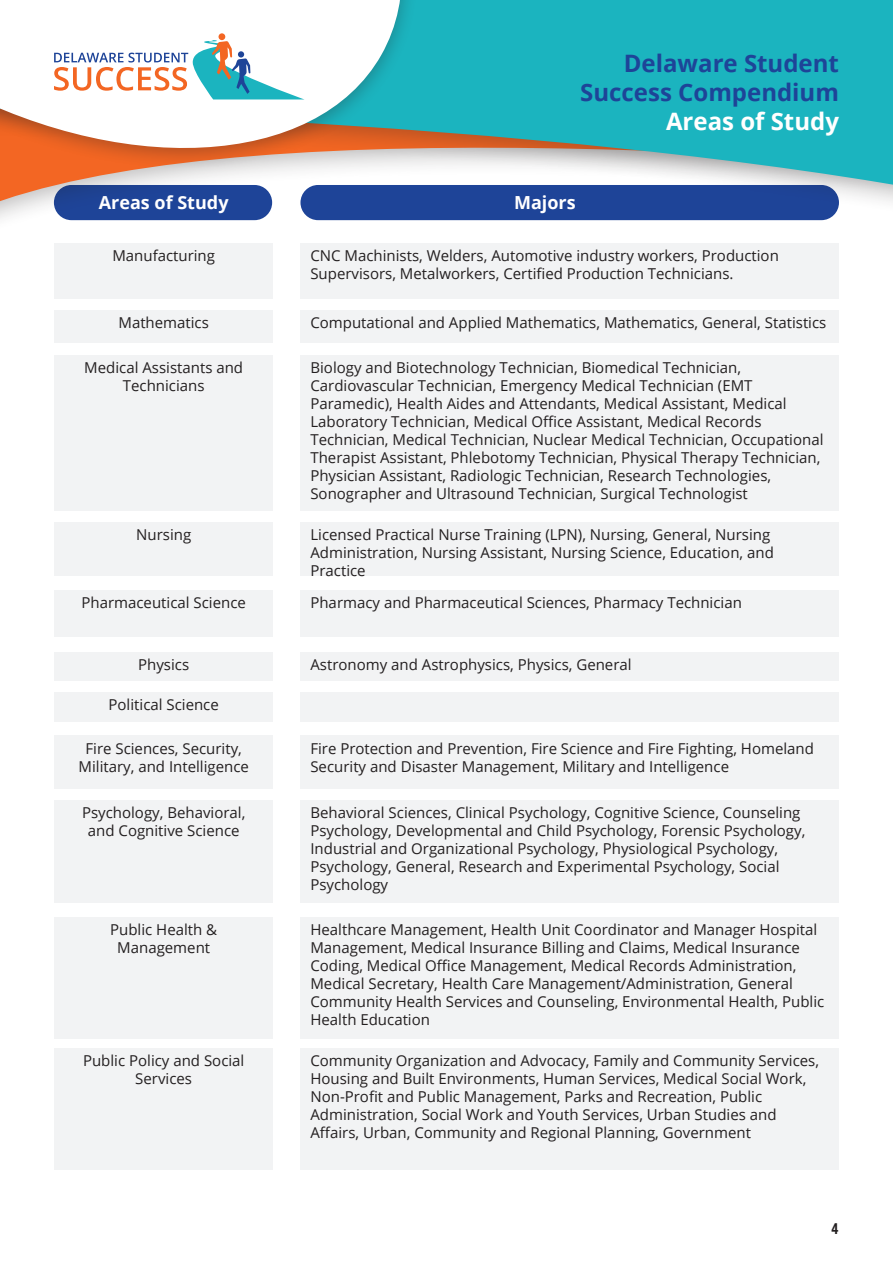
<style>
.page{position:relative;width:893px;height:1263px;background:#fff}
.page>*{position:absolute;margin:0;border:0;box-sizing:border-box;transform-origin:0 0}
.t1{font:700 24px "Open Sans";color:#1e4498}
.t2{font:700 24px "Open Sans";color:#fff}
.t3{font:700 18px "Open Sans";color:#fff}
.t4{font:15px/18px "Open Sans";color:#231f20}
.t5{font:700 condensed 15px "Open Sans";color:#231f20}
</style>
<div class="page">
<div style="left:54px;top:522px;width:218px;height:53px;background:#f2f3f4"></div>
<div style="left:54px;top:736px;width:218px;height:53px;background:#f2f3f4"></div>
<div style="left:54px;top:800px;width:218px;height:102px;background:#f2f3f4"></div>
<div style="left:54px;top:917px;width:218px;height:122px;background:#f2f3f4"></div>
<div style="left:54px;top:1048px;width:218px;height:122px;background:#f2f3f4"></div>
<div style="left:54px;top:590px;width:218px;height:47px;background:#f2f3f4"></div>
<div style="left:54px;top:692px;width:218px;height:30px;background:#f2f3f4"></div>
<div style="left:54px;top:652px;width:218px;height:29px;background:#f2f3f4"></div>
<div style="left:300px;top:522px;width:539px;height:53px;background:#f2f3f4"></div>
<div style="left:300px;top:736px;width:539px;height:53px;background:#f2f3f4"></div>
<div style="left:300px;top:800px;width:539px;height:102px;background:#f2f3f4"></div>
<div style="left:300px;top:917px;width:539px;height:122px;background:#f2f3f4"></div>
<div style="left:300px;top:1048px;width:539px;height:122px;background:#f2f3f4"></div>
<div style="left:300px;top:590px;width:539px;height:47px;background:#f2f3f4"></div>
<div style="left:300px;top:692px;width:539px;height:30px;background:#f2f3f4"></div>
<div style="left:300px;top:652px;width:539px;height:29px;background:#f2f3f4"></div>
<svg style="left:0;top:0;width:893px;height:221px;background:#41a2ba"></svg>
<svg style="left:0;top:0;width:446px;height:180px"></svg>
<svg style="left:54px;top:40px;width:250px;height:59px"></svg>
<div style="left:219px;top:33px;width:6px;height:7px;background:#f36623;border-radius:50%"></div>
<div style="left:54px;top:355px;width:218px;height:155px;background:#f2f3f4"></div>
<div style="left:300px;top:355px;width:539px;height:155px;background:#f2f3f4"></div>
<div style="left:54px;top:243px;width:218px;height:56px;background:#f2f3f4"></div>
<div style="left:54px;top:310px;width:218px;height:33px;background:#f2f3f4"></div>
<div style="left:300px;top:243px;width:539px;height:56px;background:#f2f3f4"></div>
<div style="left:300px;top:310px;width:539px;height:33px;background:#f2f3f4"></div>
<p class="t3" style="left:99px;top:190px;width:131px">Areas of Study</p>
<p class="t4" style="left:112px;top:246px;width:104px">Manufacturing</p>
<p class="t4" style="left:118px;top:313px;width:92px">Mathematics</p>
<p class="t1" style="left:624px;top:47px;width:217px">Delaware Student</p>
<p class="t1" style="left:580px;top:76px;width:260px">Success Compendium</p>
<p class="t2" style="left:666px;top:104px;width:174px">Areas of Study</p>
<p class="t3" style="left:514px;top:190px;width:63px">Majors</p>
<p class="t4" style="left:310px;top:246px;width:470px">CNC Machinists, Welders, Automotive industry workers, Production<br>Supervisors, Metalworkers, Certified Production Technicians.</p>
<p class="t4" style="left:310px;top:313px;width:517px">Computational and Applied Mathematics, Mathematics, General, Statistics</p>
<p class="t4" style="left:84px;top:358px;width:160px;text-align:center">Medical Assistants and<br>Technicians</p>
<p class="t4" style="left:310px;top:358px;width:515px">Biology and Biotechnology Technician, Biomedical Technician, Cardiovascular Technician, Emergency Medical Technician (EMT Paramedic), Health Aides and Attendants, Medical Assistant, Medical Laboratory Technician, Medical Office Assistant, Medical Records Technician, Medical Technician, Nuclear Medical Technician, Occupational Therapist Assistant, Phlebotomy Technician, Physical Therapy Technician, Physician Assistant, Radiologic Technician, Research Technologies, Sonographer and Ultrasound Technician, Surgical Technologist</p>
<p class="t4" style="left:136px;top:525px;width:57px">Nursing</p>
<p class="t4" style="left:82px;top:593px;width:166px">Pharmaceutical Science</p>
<p class="t4" style="left:138px;top:655px;width:53px">Physics</p>
<p class="t4" style="left:109px;top:695px;width:112px">Political Science</p>
<p class="t4" style="left:79px;top:739px;width:172px;text-align:center">Fire Sciences, Security,<br>Military, and Intelligence</p>
<p class="t4" style="left:82px;top:803px;width:165px;text-align:center">Psychology, Behavioral, and Cognitive Science</p>
<p class="t4" style="left:110px;top:920px;width:109px;text-align:center">Public Health &amp;<br>Management</p>
<p class="t4" style="left:83px;top:1052px;width:163px;text-align:center">Public Policy and Social<br>Services</p>
<p class="t4" style="left:310px;top:525px;width:465px">Licensed Practical Nurse Training (LPN), Nursing, General, Nursing<br>Administration, Nursing Assistant, Nursing Science, Education, and<br>Practice</p>
<p class="t4" style="left:310px;top:593px;width:433px">Pharmacy and Pharmaceutical Sciences, Pharmacy Technician</p>
<p class="t4" style="left:310px;top:655px;width:323px">Astronomy and Astrophysics, Physics, General</p>
<p class="t4" style="left:310px;top:739px;width:505px">Fire Protection and Prevention, Fire Science and Fire Fighting, Homeland<br>Security and Disaster Management, Military and Intelligence</p>
<p class="t4" style="left:310px;top:803px;width:496px">Behavioral Sciences, Clinical Psychology, Cognitive Science, Counseling Psychology, Developmental and Child Psychology, Forensic Psychology, Industrial and Organizational Psychology, Physiological Psychology, Psychology, General, Research and Experimental Psychology, Social Psychology</p>
<p class="t4" style="left:310px;top:920px;width:515px">Healthcare Management, Health Unit Coordinator and Manager Hospital Management, Medical Insurance Billing and Claims, Medical Insurance Coding, Medical Office Management, Medical Records Administration, Medical Secretary, Health Care Management/Administration, General Community Health Services and Counseling, Environmental Health, Public Health Education</p>
<p class="t4" style="left:310px;top:1052px;width:510px">Community Organization and Advocacy, Family and Community Services, Housing and Built Environments, Human Services, Medical Social Work, Non-Profit and Public Management, Parks and Recreation, Public Administration, Social Work and Youth Services, Urban Studies and Affairs, Urban, Community and Regional Planning, Government</p>
<p class="t5" style="left:831px;top:1218px;width:8px">4</p>
</div>
